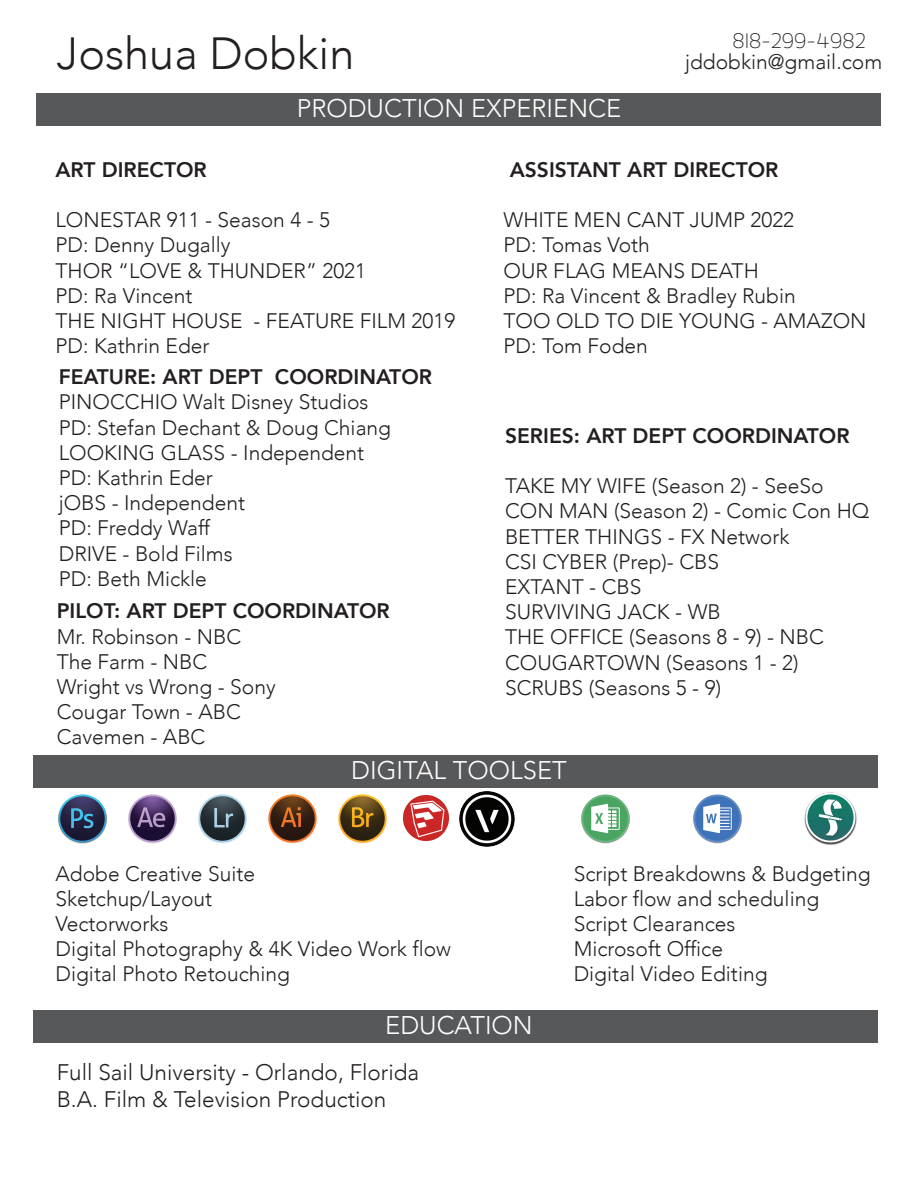
<style>
.page{position:relative;width:918px;height:1188px;background:#fff}
.page>*{position:absolute;margin:0;border:0;box-sizing:border-box;transform-origin:0 0}
.t1{font:300 45px "Avenir";color:#231f20}
.t2{font:300 25.5px "Avenir";color:#fff}
.t3{font:300 22.5px/27px "Avenir";color:#231f20}
.t4{font:300 21px/25.2px "Avenir";color:#231f20}
.t5{font:800 21px "Avenir";color:#231f20}
.t6{font:300 21px "Enzo OT";color:#231f20}
</style>
<div class="page">
<div style="left:37px;top:93px;width:844px;height:33px;background:#57585a"></div>
<div style="left:34px;top:1010px;width:844px;height:33px;background:#57585a"></div>
<div style="left:34px;top:755px;width:844px;height:33px;background:#57585a"></div>
<img style="left:460px;top:791px;width:54px;height:55px">
<img style="left:338px;top:794px;width:49px;height:50px">
<img style="left:128px;top:794px;width:49px;height:50px">
<img style="left:58px;top:794px;width:49px;height:50px">
<img style="left:198px;top:794px;width:49px;height:50px">
<img style="left:268px;top:794px;width:49px;height:50px">
<img style="left:581px;top:794px;width:49px;height:50px">
<img style="left:804px;top:792px;width:53px;height:53px">
<img style="left:693px;top:794px;width:49px;height:50px">
<img style="left:403px;top:795px;width:46px;height:46px">
<h1 class="t1" style="left:57px;top:27px;width:299px">Joshua Dobkin</h1>
<p class="t6" style="left:732px;top:28px;width:135px">818-299-4982</p>
<p class="t4" style="left:685px;top:49px;width:199px">jddobkin@gmail.com</p>
<p class="t2" style="left:297px;top:94px;width:326px">PRODUCTION EXPERIENCE</p>
<p class="t5" style="left:55px;top:153px;width:153px">ART DIRECTOR</p>
<p class="t4" style="left:55px;top:207px;width:401px">LONESTAR 911 - Season 4 - 5<br>PD: Denny Dugally<br>THOR “LOVE &amp; THUNDER” 2021<br>PD: Ra Vincent<br>THE NIGHT HOUSE - FEATURE FILM 2019<br>PD: Kathrin Eder</p>
<p class="t5" style="left:59px;top:361px;width:375px">FEATURE: ART DEPT COORDINATOR</p>
<p class="t4" style="left:59px;top:390px;width:334px">PINOCCHIO Walt Disney Studios<br>PD: Stefan Dechant &amp; Doug Chiang<br>LOOKING GLASS - Independent<br>PD: Kathrin Eder<br>jOBS - Independent<br>PD: Freddy Waff<br>DRIVE - Bold Films<br>PD: Beth Mickle</p>
<p class="t5" style="left:57px;top:595px;width:335px">PILOT: ART DEPT COORDINATOR</p>
<p class="t4" style="left:57px;top:624px;width:221px">Mr. Robinson - NBC<br>The Farm - NBC<br>Wright vs Wrong - Sony<br>Cougar Town - ABC<br>Cavemen - ABC</p>
<p class="t5" style="left:510px;top:153px;width:270px">ASSISTANT ART DIRECTOR</p>
<p class="t4" style="left:504px;top:207px;width:365px">WHITE MEN CANT JUMP 2022<br>PD: Tomas Voth<br>OUR FLAG MEANS DEATH<br>PD: Ra Vincent &amp; Bradley Rubin<br>TOO OLD TO DIE YOUNG - AMAZON<br>PD: Tom Foden</p>
<p class="t5" style="left:505px;top:419px;width:346px">SERIES: ART DEPT COORDINATOR</p>
<p class="t4" style="left:505px;top:473px;width:366px">TAKE MY WIFE (Season 2) - SeeSo<br>CON MAN (Season 2) - Comic Con HQ<br>BETTER THINGS - FX Network<br>CSI CYBER (Prep)- CBS<br>EXTANT - CBS<br>SURVIVING JACK - WB<br>THE OFFICE (Seasons 8 - 9) - NBC<br>COUGARTOWN (Seasons 1 - 2)<br>SCRUBS (Seasons 5 - 9)</p>
<p class="t2" style="left:351px;top:755px;width:217px">DIGITAL TOOLSET</p>
<p class="t4" style="left:56px;top:861px;width:397px">Adobe Creative Suite<br>Sketchup/Layout<br>Vectorworks<br>Digital Photography &amp; 4K Video Work flow<br>Digital Photo Retouching</p>
<p class="t4" style="left:574px;top:861px;width:298px">Script Breakdowns &amp; Budgeting<br>Labor flow and scheduling<br>Script Clearances<br>Microsoft Office<br>Digital Video Editing</p>
<p class="t2" style="left:385px;top:1010px;width:149px">EDUCATION</p>
<p class="t3" style="left:57px;top:1059px;width:364px">Full Sail University - Orlando, Florida<br>B.A. Film &amp; Television Production</p>
</div>
